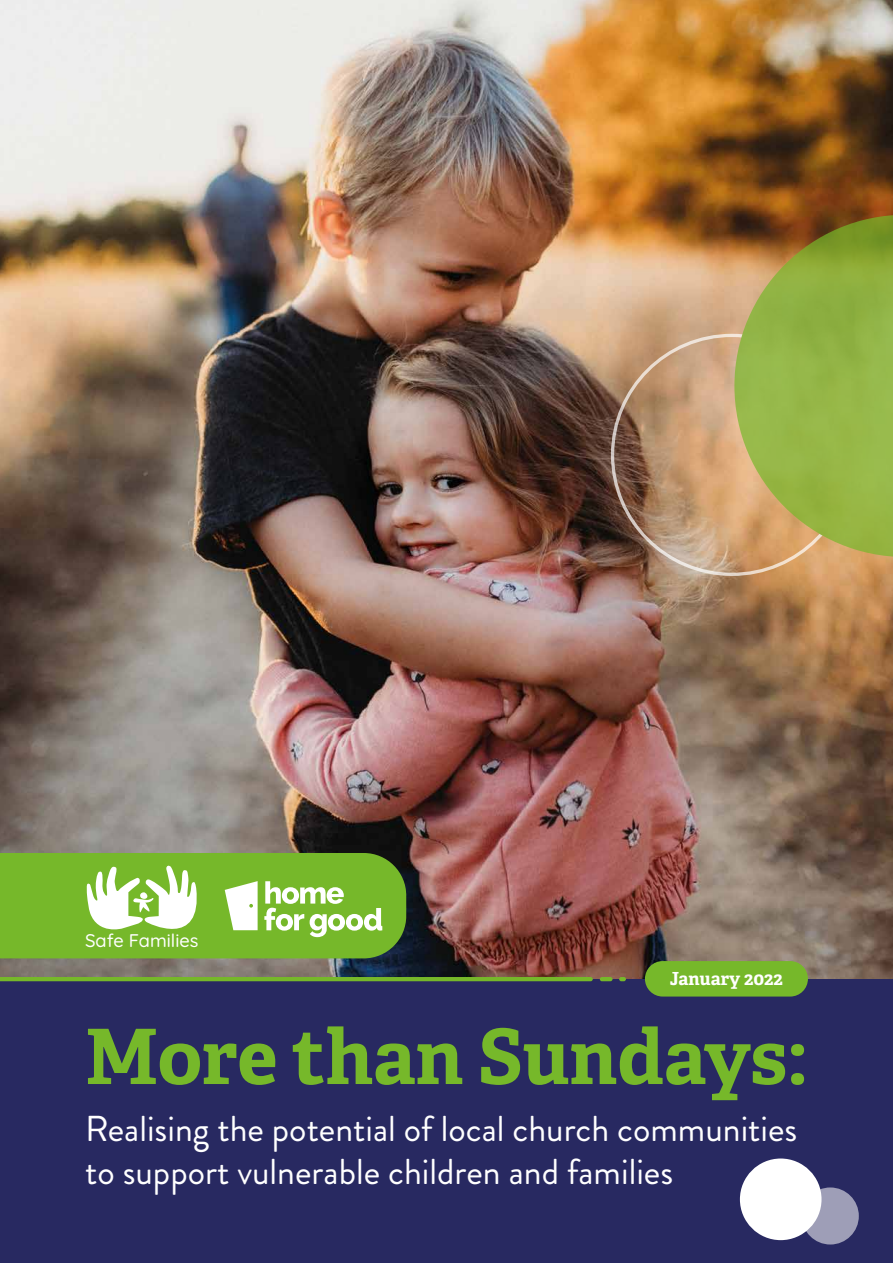
<style>
.page{position:relative;width:893px;height:1263px;background:#fff}
.page>*{position:absolute;margin:0;border:0;box-sizing:border-box;transform-origin:0 0}
.t1{font:700 76.35px "Adelle PE";color:#76b82a}
.t2{font:36px/43.2px "Brandon Grotesque";color:#fff}
.t3{font:500 18.3px "Quicksand";color:#fff}
.t4{font:700 18px "Adelle PE";letter-spacing:-.005em;color:#fff}
</style>
<div class="page">
<img style="left:0;top:0;width:893px;height:979px">
<div style="left:0;top:979px;width:893px;height:284px;background:#282961"></div>
<div style="left:645px;top:961px;width:163px;height:35px;background:#76b82a;border-radius:18px"></div>
<hr style="left:0;top:977px;width:593px;height:4px;background:#76b82a">
<hr style="left:600px;top:977px;width:12px;height:4px;background:#76b82a;border-radius:2px">
<svg style="left:619px;top:977px;width:7px;height:4px"></svg>
<svg style="left:734px;top:215px;width:159px;height:342px;background:#9ca948"></svg>
<div style="left:802px;top:1187px;width:57px;height:57px;background:#9e9eb7;border-radius:50%"></div>
<div style="left:740px;top:1158px;width:81px;height:82px;background:#fff;border-radius:50%"></div>
<svg style="left:0;top:853px;width:406px;height:105px"></svg>
<p class="t3" style="left:85px;top:926px;width:115px">Safe Families</p>
<p class="t4" style="left:670px;top:965px;width:115px">January 2022</p>
<h1 class="t1" style="left:85px;top:1002px;width:724px">More than Sundays:</h1>
<p class="t2" style="left:85px;top:1107px;width:714px">Realising the potential of local church communities to support vulnerable children and families</p>
</div>
